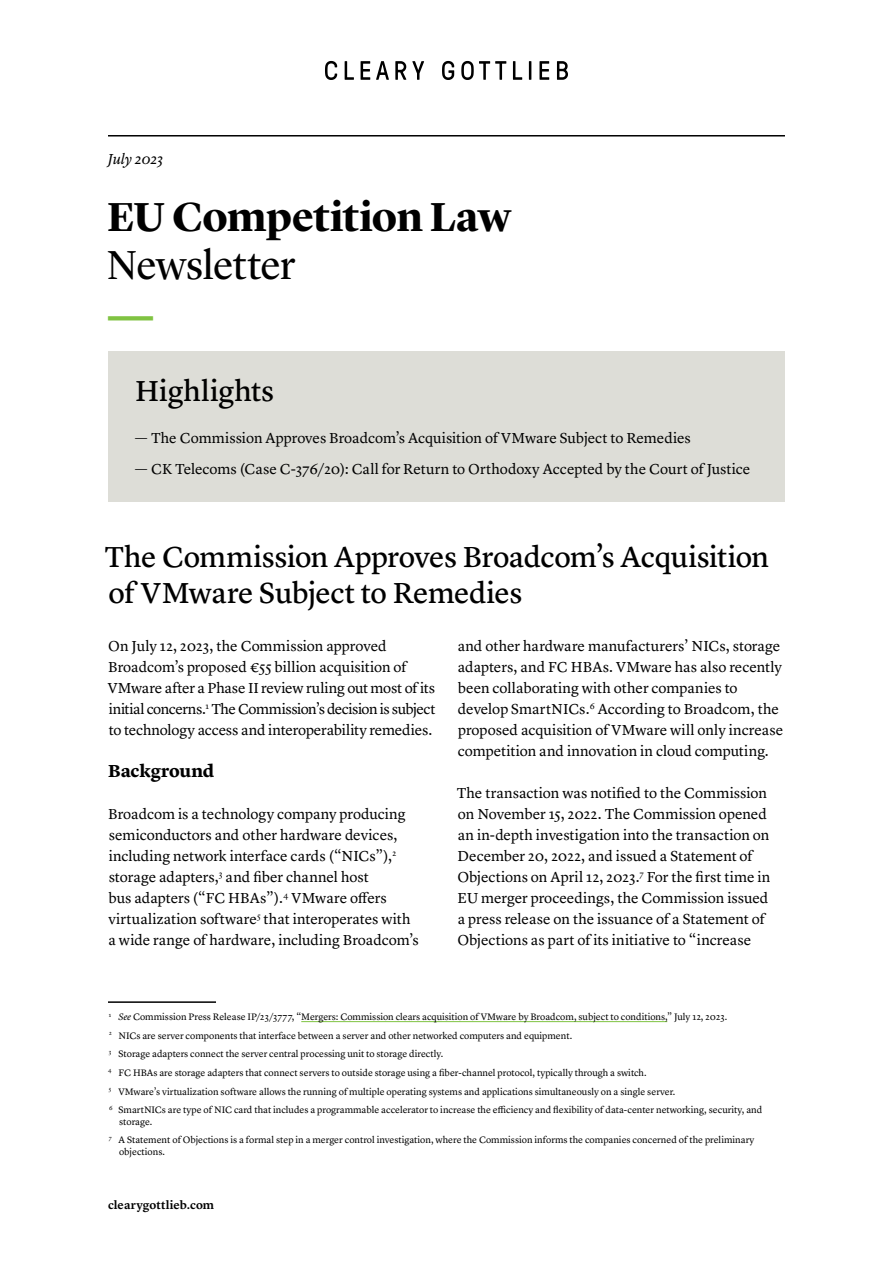
<style>
.page{position:relative;width:893px;height:1263px;background:#fff}
.page>*{position:absolute;margin:0;border:0;box-sizing:border-box;transform-origin:0 0}
.t1{font:500 45px "Aktiv Grotesk";color:#80c342}
.t2{font:700 42px "Lyon Display";letter-spacing:-.01em;color:#000}
.t3{font:42px "Lyon Display";letter-spacing:-.01em;color:#000}
.t4{font:30px/36px "Lyon Text Regular No.2";letter-spacing:-.015em;color:#000}
.t5{font:700 18px "Lyon Text";letter-spacing:-.01em;color:#000}
.t6{font:15px/21px "Lyon Text";letter-spacing:-.005em;color:#000}
.t7{font:italic 15px "Lyon Text";letter-spacing:-.005em;color:#000}
.t8{font:600 12px "Lyon Text";letter-spacing:.005em;color:#000}
.t9{font:9.75px/18.6px "Lyon Text";color:#000}
.s1{font-style:italic}
</style>
<div class="page">
<svg style="left:325px;top:61px;width:12px;height:19px"></svg>
<svg style="left:345px;top:61px;width:9px;height:19px"></svg>
<svg style="left:361px;top:61px;width:9px;height:19px"></svg>
<svg style="left:376px;top:61px;width:13px;height:19px"></svg>
<svg style="left:395px;top:61px;width:11px;height:19px"></svg>
<svg style="left:412px;top:61px;width:12px;height:19px"></svg>
<svg style="left:442px;top:61px;width:12px;height:19px"></svg>
<svg style="left:461px;top:61px;width:45px;height:19px"></svg>
<svg style="left:513px;top:61px;width:9px;height:19px"></svg>
<svg style="left:529px;top:61px;width:2px;height:19px"></svg>
<svg style="left:539px;top:61px;width:10px;height:19px"></svg>
<svg style="left:557px;top:61px;width:11px;height:19px"></svg>
<hr style="left:108px;top:135px;width:677px;height:2px;background:#000">
<div style="left:108px;top:351px;width:677px;height:150px;background:#ddddd7"></div>
<hr style="left:108px;top:1001px;width:108px;height:2px;background:#000">
<hr style="left:301px;top:1021px;width:366px;height:1px;background:#80c342">
<p class="t7" style="left:108px;top:147px;width:57px">July 2023</p>
<h2 class="t2" style="left:107px;top:185px;width:405px">EU Competition Law</h2>
<h2 class="t3" style="left:107px;top:234px;width:190px">Newsletter</h2>
<h1 class="t1" style="left:108px;top:289px;width:46px">—</h1>
<h3 class="t4" style="left:135px;top:370px;width:141px">Highlights</h3>
<p class="t6" style="left:135px;top:426px;width:557px">— The Commission Approves Broadcom’s Acquisition of VMware Subject to Remedies</p>
<p class="t6" style="left:135px;top:458px;width:617px">— CK Telecoms (Case C-376/20): Call for Return to Orthodoxy Accepted by the Court of Justice</p>
<h3 class="t4" style="left:105px;top:537px;width:666px">The Commission Approves Broadcom’s Acquisition of VMware Subject to Remedies</h3>
<p class="t6" style="left:108px;top:634px;width:329px">On July 12, 2023, the Commission approved Broadcom’s proposed €55 billion acquisition of VMware after a Phase II review ruling out most of its initial concerns.<sup>1</sup> The Commission’s decision is subject to technology access and interoperability remedies.</p>
<p class="t5" style="left:108px;top:757px;width:108px">Background</p>
<p class="t6" style="left:108px;top:802px;width:312px">Broadcom is a technology company producing semiconductors and other hardware devices, including network interface cards (“NICs”),<sup>2 </sup>storage adapters,<sup>3</sup> and fiber channel host<br>bus adapters (“FC HBAs”).<sup>4</sup> VMware offers virtualization software<sup>5</sup> that interoperates with a wide range of hardware, including Broadcom’s</p>
<p class="t6" style="left:458px;top:634px;width:327px">and other hardware manufacturers’ NICs, storage adapters, and FC HBAs. VMware has also recently been collaborating with other companies to develop SmartNICs.<sup>6</sup> According to Broadcom, the proposed acquisition of VMware will only increase competition and innovation in cloud computing.</p>
<p class="t6" style="left:457px;top:781px;width:315px">The transaction was notified to the Commission on November 15, 2022. The Commission opened an in-depth investigation into the transaction on December 20, 2022, and issued a Statement of Objections on April 12, 2023.<sup>7</sup> For the first time in EU merger proceedings, the Commission issued a press release on the issuance of a Statement of Objections as part of its initiative to “increase</p>
<p class="t9" style="left:108px;top:1007px;width:656px"><sup>1</sup> <span class="s1">See</span> Commission Press Release IP/23/3777, “Mergers: Commission clears acquisition of VMware by Broadcom, subject to conditions,” July 12, 2023.<br><sup>2</sup> NICs are server components that interface between a server and other networked computers and equipment.<br><sup>3</sup> Storage adapters connect the server central processing unit to storage directly.<br><sup>4</sup> FC HBAs are storage adapters that connect servers to outside storage using a fiber-channel protocol, typically through a switch.<br><sup>5</sup> VMware’s virtualization software allows the running of multiple operating systems and applications simultaneously on a single server.<br><sup>6</sup> SmartNICs are type of NIC card that includes a programmable accelerator to increase the efficiency and flexibility of data-center networking, security, and</p>
<p class="t9" style="left:109px;top:1111px;width:647px;text-indent:10px">storage.<br><sup>7</sup> A Statement of Objections is a formal step in a merger control investigation, where the Commission informs the companies concerned of the preliminary</p>
<p class="t9" style="left:119px;top:1142px;width:47px">objections.</p>
<p class="t8" style="left:108px;top:1195px;width:108px">clearygottlieb.com</p>
</div>
